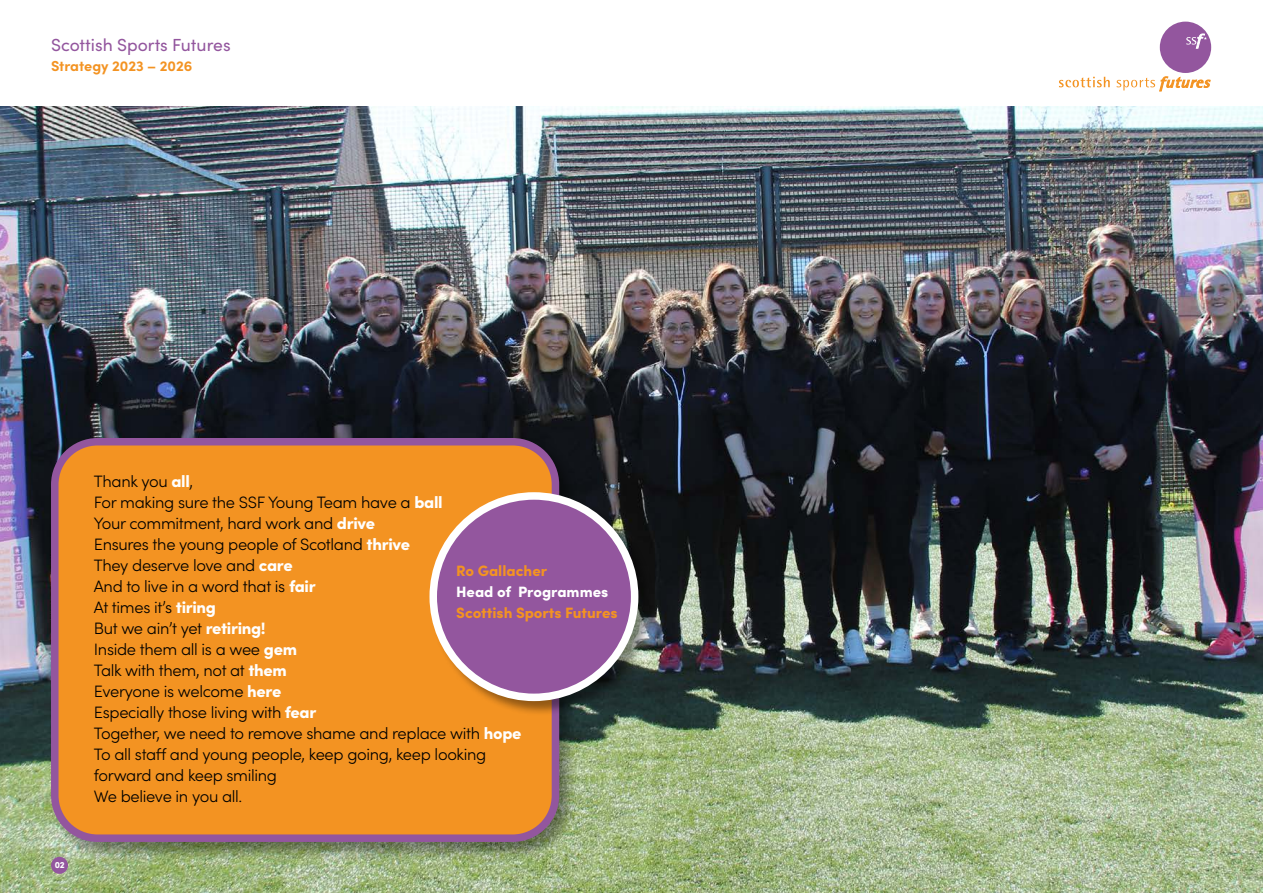
<style>
.page{position:relative;width:1263px;height:893px;background:#fff}
.page>*{position:absolute;margin:0;border:0;box-sizing:border-box;transform-origin:0 0}
.t1{font:17.55px "Sofia Pro";color:#93569e}
.t2{font:300 16.5px/21px "Sofia Pro";letter-spacing:-.02em;color:#000}
.t3{font:900 15px "Sofia Pro";color:#f39322}
.t4{font:900 15px "Sofia Pro";color:#fff}
.t5{font:700 14.55px "Sofia Pro";color:#f39322}
.t6{font:900 9px "Sofia Pro";color:#fff}
.s1{font-weight:900;color:#fff}
</style>
<div class="page">
<img style="left:0;top:106px;width:1263px;height:787px">
<div style="left:49px;top:436px;width:529px;height:425px;background:#000;opacity:.4"></div>
<div style="left:55px;top:442px;width:500px;height:396px;background:#f39322;border-radius:43px"></div>
<div style="left:51px;top:438px;width:508px;height:404px;border:8px solid #93569e;border-radius:43px"></div>
<div style="left:430px;top:492px;width:224px;height:225px;background:#000;opacity:.4"></div>
<div style="left:433px;top:496px;width:202px;height:201px;background:#93569e;border-radius:50%"></div>
<div style="left:429px;top:492px;width:209px;height:209px;border:8px solid #fff;border-radius:50%"></div>
<div style="left:1160px;top:22px;width:51px;height:51px;background:#93569e;border-radius:50%"></div>
<svg style="left:1059px;top:77px;width:51px;height:10px"></svg>
<svg style="left:1117px;top:76px;width:94px;height:16px"></svg>
<svg style="left:1186px;top:33px;width:21px;height:16px"></svg>
<div style="left:51px;top:857px;width:17px;height:17px;background:#93569e;border-radius:50%"></div>
<p class="t1" style="left:51px;top:32px;width:181px">Scottish Sports Futures</p>
<p class="t5" style="left:51px;top:54px;width:143px">Strategy 2023 – 2026</p>
<p class="t6" style="left:55px;top:858px;width:12px">02</p>
<p class="t2" style="left:94px;top:470px;width:429px">Thank you <span class="s1">all</span>,<br>For making sure the SSF Young Team have a <span class="s1">ball<br></span>Your commitment, hard work and <span class="s1">drive<br></span>Ensures the young people of Scotland <span class="s1">thrive<br></span>They deserve love and <span class="s1">care<br></span>And to live in a word that is <span class="s1">fair<br></span>At times it’s <span class="s1">tiring<br></span>But we ain’t yet <span class="s1">retiring!<br></span>Inside them all is a wee <span class="s1">gem<br></span>Talk with them, not at <span class="s1">them<br></span>Everyone is welcome <span class="s1">here<br></span>Especially those living with <span class="s1">fear<br></span>Together, we need to remove shame and replace with <span class="s1">hope<br></span>To all staff and young people, keep going, keep looking forward and keep smiling<br>We believe in you all.</p>
<p class="t3" style="left:456px;top:559px;width:92px">Ro Gallacher</p>
<p class="t4" style="left:456px;top:580px;width:154px">Head of Programmes</p>
<p class="t3" style="left:456px;top:601px;width:163px">Scottish Sports Futures</p>
</div>
